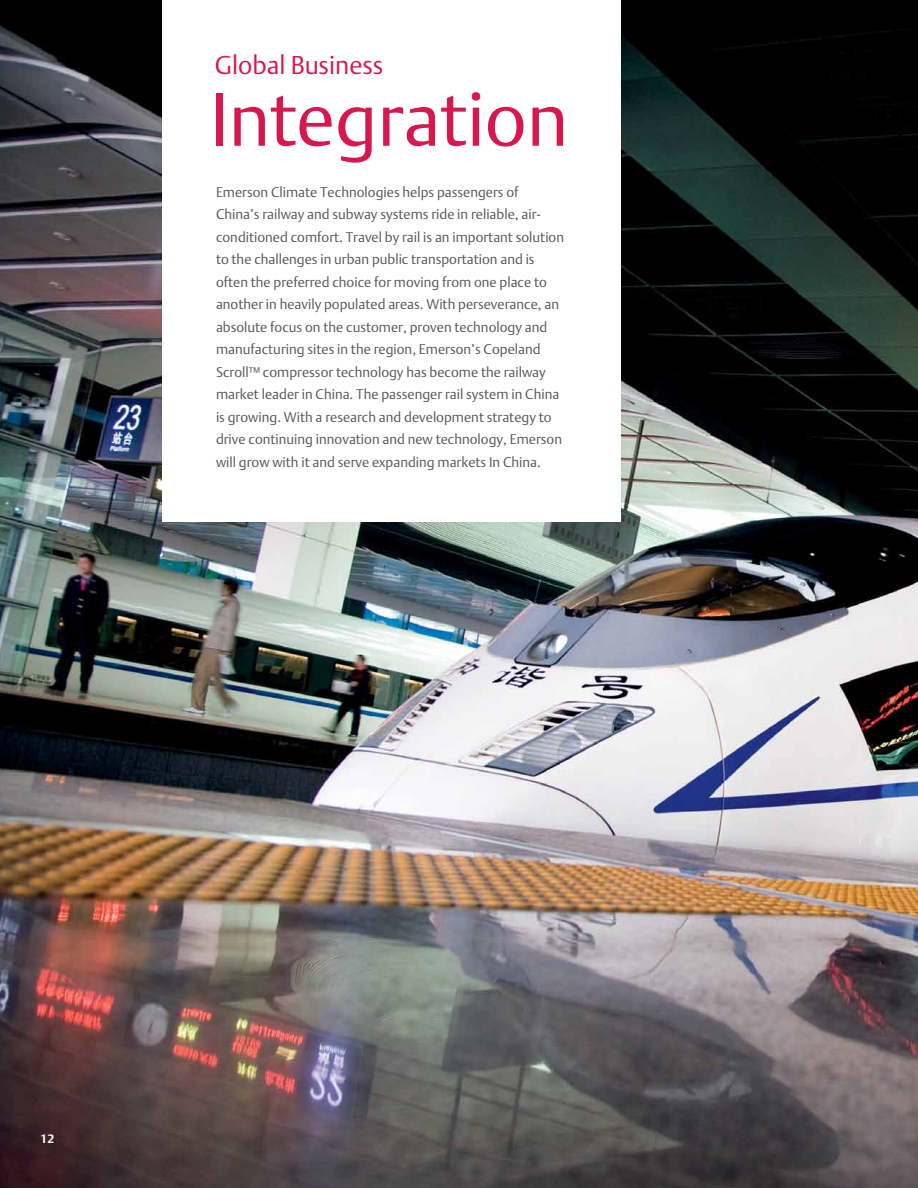
<style>
.page{position:relative;width:918px;height:1188px;background:#fff}
.page>*{position:absolute;margin:0;border:0;box-sizing:border-box;transform-origin:0 0}
.t1{font:300 75px "DTL Argo T";color:#d7184f}
.t2{font:300 25.5px "DTL Argo T";color:#d7184f}
.t3{font:300 13.8px/22.5px "DTL Argo T";color:#56595a}
.t4{font:700 12px "DTL Argo T";color:#fff}
</style>
<div class="page">
<img style="left:0;top:0;width:918px;height:1188px">
<div style="left:162px;top:0;width:459px;height:521px;background:#fff"></div>
<h2 class="t2" style="left:215px;top:49px;width:170px">Global Business</h2>
<h1 class="t1" style="left:210px;top:74px;width:360px">Integration</h1>
<p class="t3" style="left:216px;top:181px;width:350px">Emerson Climate Technologies helps passengers of China’s railway and subway systems ride in reliable, air&shy;conditioned comfort. Travel by rail is an important solution to the challenges in urban public transportation and is often the preferred choice for moving from one place to another in heavily populated areas. With perseverance, an absolute focus on the customer, proven technology and manufacturing sites in the region, Emerson’s Copeland Scroll™ compressor technology has become the railway market leader in China. The passenger rail system in China is growing. With a research and development strategy to drive continuing innovation and new technology, Emerson will grow with it and serve expanding markets In China.</p>
<p class="t4" style="left:41px;top:1132px;width:15px">12</p>
</div>
